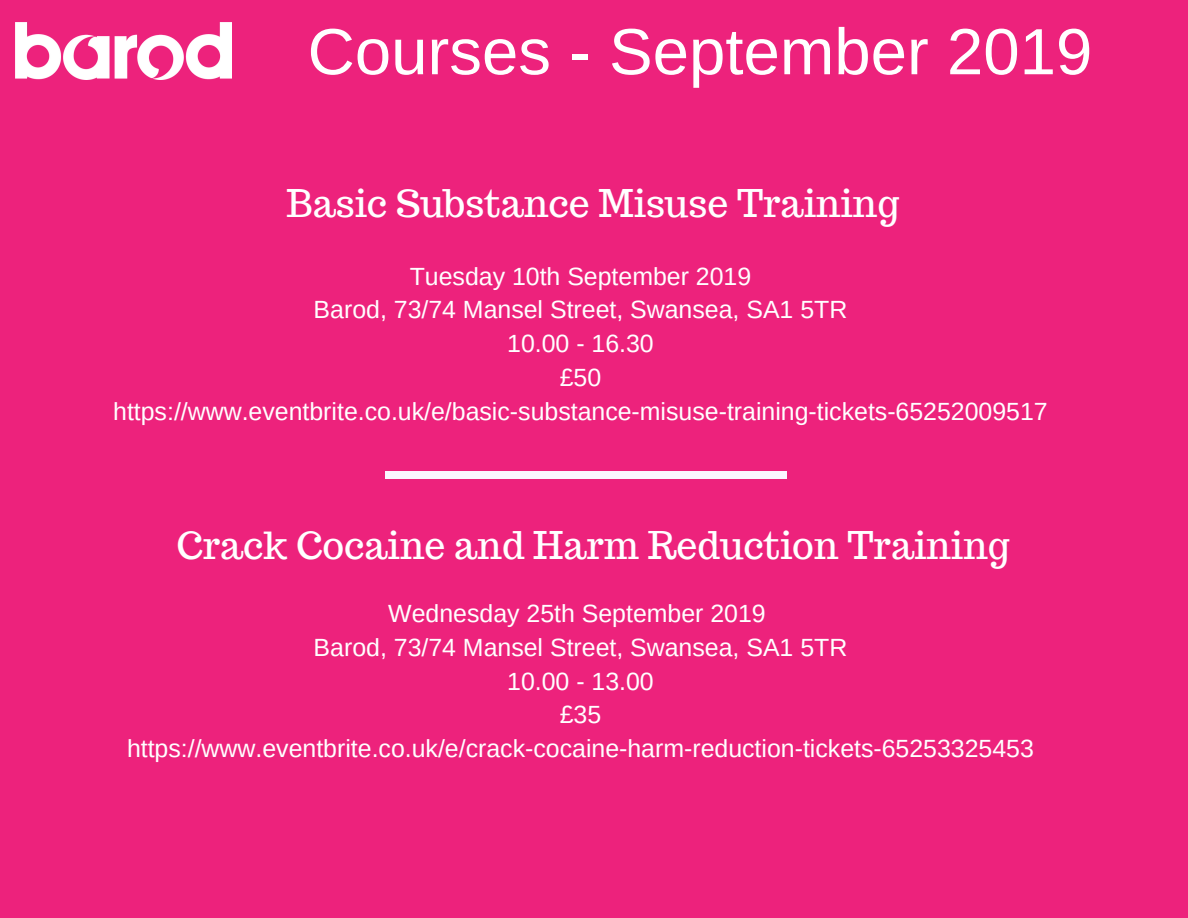
<style>
.page{position:relative;width:1188px;height:918px;background:#ed227c}
.page>*{position:absolute;margin:0;border:0;box-sizing:border-box;transform-origin:0 0}
.t1{font:65.4px "Arimo";color:#fff}
.t2{font:37.35px "Trocchi";color:#fff}
.t3{font:24.9px/33.8px "Arimo";color:#fff;text-align:center}
</style>
<div class="page">
<img style="left:16px;top:22px;width:216px;height:58px">
<div style="left:385px;top:471px;width:46px;height:8px;background:#fbf7ff"></div>
<div style="left:741px;top:471px;width:46px;height:8px;background:#fbf7ff"></div>
<div style="left:430px;top:471px;width:313px;height:8px;background:#fbf7ff"></div>
<h1 class="t1" style="left:308px;top:15px;width:786px">Courses - September 2019</h1>
<h2 class="t2" style="left:286px;top:179px;width:614px">Basic Substance Misuse Training</h2>
<p class="t3" style="left:113px;top:259px;width:936px">Tuesday 10th September 2019<br>Barod, 73/74 Mansel Street, Swansea, SA1 5TR<br>10.00 - 16.30<br>£50 https://www.eventbrite.co.uk/e/basic-substance-misuse-training-tickets-65252009517</p>
<h2 class="t2" style="left:176px;top:521px;width:835px">Crack Cocaine and Harm Reduction Training</h2>
<p class="t3" style="left:127px;top:597px;width:908px">Wednesday 25th September 2019<br>Barod, 73/74 Mansel Street, Swansea, SA1 5TR<br>10.00 - 13.00<br>£35 https://www.eventbrite.co.uk/e/crack-cocaine-harm-reduction-tickets-65253325453</p>
</div>
